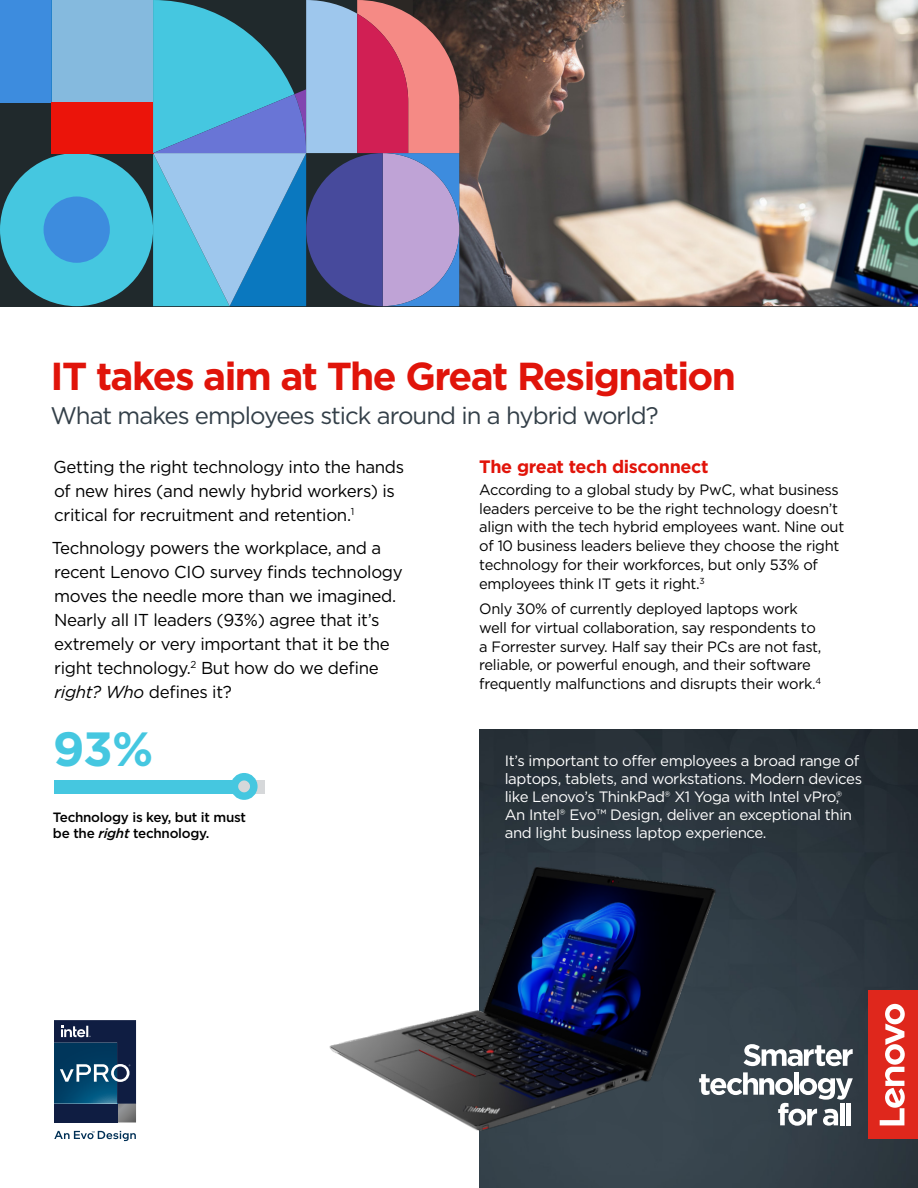
<style>
.page{position:relative;width:918px;height:1188px;background:#fff}
.page>*{position:absolute;margin:0;border:0;box-sizing:border-box;transform-origin:0 0}
.t1{font:700 48px "Gotham";color:#45c7e0}
.t2{font:700 39px "Gotham";letter-spacing:-.04em;color:#e0140a}
.t3{font:24px "Gotham";letter-spacing:-.04em;color:#333f48}
.t4{font:700 18px "Gotham";letter-spacing:-.02em;color:#e1140a}
.t5{font:17.25px/24px "Gotham";letter-spacing:-.02em;color:#000}
.t6{font:15px/18.8px "Gotham";letter-spacing:-.02em;color:#000}
.t7{font:15px/18px "Gotham";letter-spacing:-.025em;color:#fff}
.t8{font:500 13.5px/15.8px "Gotham";letter-spacing:-.02em;color:#000}
.s1{font-style:italic}
</style>
<div class="page">
<img style="left:479px;top:729px;width:439px;height:459px">
<img style="left:459px;top:0;width:459px;height:306px">
<svg style="left:54px;top:1131px;width:82px;height:10px"></svg>
<svg style="left:54px;top:1020px;width:82px;height:103px;background:#204263"></svg>
<div style="left:54px;top:780px;width:210px;height:13px;background:#d6d8da"></div>
<div style="left:54px;top:780px;width:183px;height:13px;background:#45c7e0"></div>
<div style="left:231px;top:773px;width:27px;height:27px;border:8px solid #45c7e0;border-radius:50%"></div>
<div style="left:868px;top:991px;width:50px;height:148px;background:#df271c"></div>
<svg style="left:880px;top:1004px;width:25px;height:121px"></svg>
<svg style="left:744px;top:1044px;width:109px;height:22px"></svg>
<svg style="left:732px;top:1072px;width:121px;height:54px"></svg>
<div style="left:840px;top:1103px;width:5px;height:22px;background:#fff"></div>
<hr style="left:847px;top:1103px;width:4px;height:22px;background:#fff">
<img style="left:329px;top:850px;width:403px;height:312px">
<div style="left:0;top:153px;width:153px;height:153px;background:#45c7e0;border-radius:50%"></div>
<div style="left:44px;top:196px;width:66px;height:67px;background:#3d8cde;border-radius:50%"></div>
<div style="left:0;top:0;width:51px;height:102px;background:#3d8cde"></div>
<svg style="left:51px;top:0;width:408px;height:306px;background:#748db2"></svg>
<h2 class="t2" style="left:51px;top:350px;width:687px">IT takes aim at The Great Resignation</h2>
<h3 class="t3" style="left:51px;top:400px;width:610px">What makes employees stick around in a hybrid world?</h3>
<p class="t4" style="left:479px;top:455px;width:231px">The great tech disconnect</p>
<p class="t6" style="left:479px;top:480px;width:367px">According to a global study by PwC, what business leaders perceive to be the right technology doesn’t align with the tech hybrid employees want. Nine out of 10 business leaders believe they choose the right technology for their workforces, but only 53% of employees think IT gets it right.<sup>3</sup></p>
<p class="t6" style="left:479px;top:599px;width:344px">Only 30% of currently deployed laptops work well for virtual collaboration, say respondents to a Forrester survey. Half say their PCs are not fast, reliable, or powerful enough, and their software frequently malfunctions and disrupts their work.<sup>4</sup></p>
<p class="t5" style="left:54px;top:454px;width:352px">Getting the right technology into the hands of new hires (and newly hybrid workers) is critical for recruitment and retention.<sup>1</sup></p>
<p class="t5" style="left:52px;top:535px;width:353px">Technology powers the workplace, and a recent Lenovo CIO survey finds technology moves the needle more than we imagined.<br>Nearly all IT leaders (93%) agree that it’s extremely or very important that it be the right technology.<sup>2</sup> But how do we define <span class="s1">right? Who</span> defines it?</p>
<h1 class="t1" style="left:53px;top:717px;width:102px">93%</h1>
<p class="t8" style="left:53px;top:809px;width:195px">Technology is key, but it must be the <span class="s1">right</span> technology.</p>
<p class="t7" style="left:505px;top:752px;width:359px">It’s important to offer employees a broad range of laptops, tablets, and workstations. Modern devices like Lenovo’s ThinkPad® X1 Yoga with Intel vPro,® An Intel® Evo™ Design, deliver an exceptional thin and light business laptop experience.</p>
</div>
